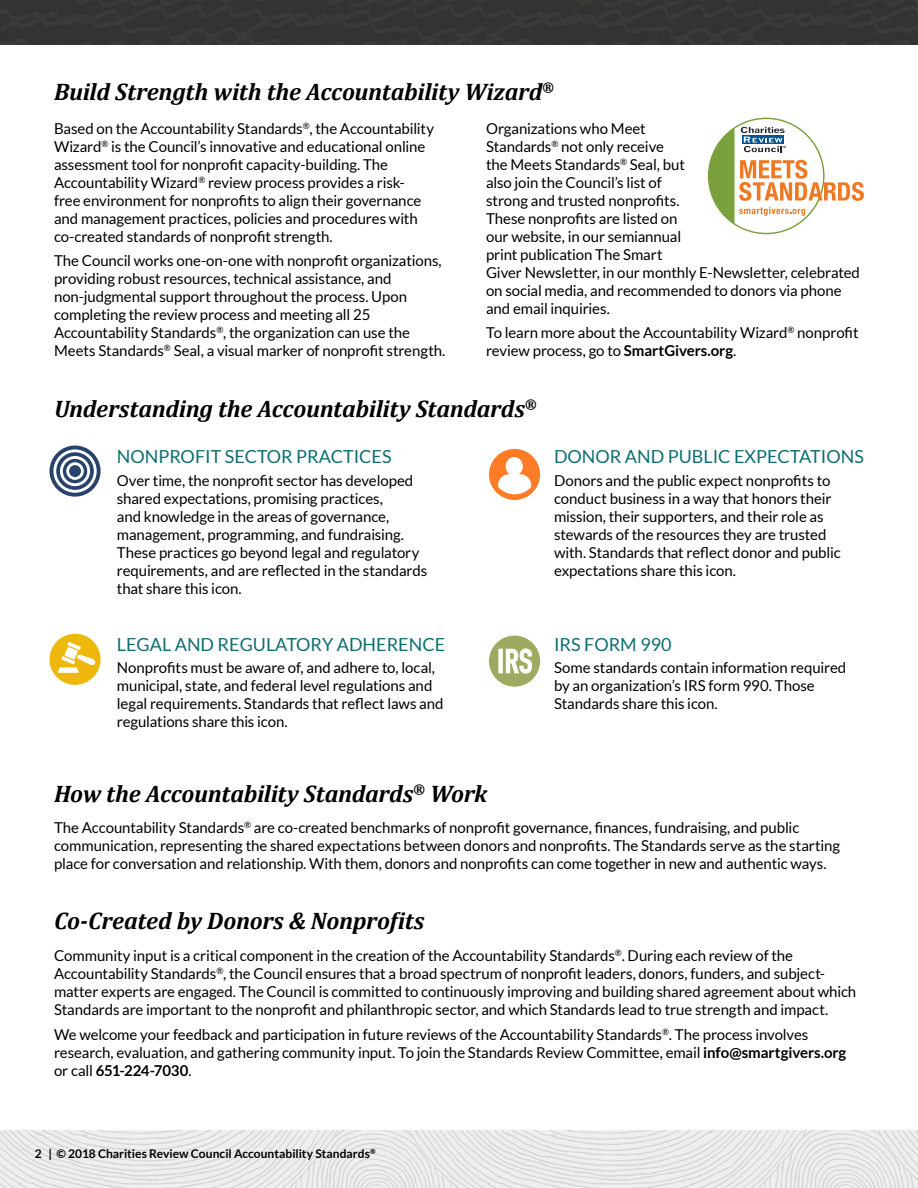
<style>
.page{position:relative;width:918px;height:1188px;background:#fff}
.page>*{position:absolute;margin:0;border:0;box-sizing:border-box;transform-origin:0 0}
.t1{font:italic 700 24px "Cambria";letter-spacing:-.01em;color:#000001}
.Blue_Subhead{font:18px "Lato";color:#0f6e70}
.t2{font:15px/18px "Lato";letter-spacing:-.005em;color:#000001}
.t3{font:700 12px "Lato";color:#000001}
.s1{font-weight:700}
</style>
<div class="page">
<img style="left:0;top:1131px;width:918px;height:57px">
<img style="left:0;top:0;width:918px;height:44px">
<div style="left:489px;top:449px;width:51px;height:51px;background:#ff7c26;border-radius:50%"></div>
<svg style="left:498px;top:457px;width:33px;height:37px"></svg>
<div style="left:489px;top:636px;width:51px;height:51px;background:#9eaa5f;border-radius:50%"></div>
<svg style="left:499px;top:649px;width:4px;height:24px"></svg>
<svg style="left:506px;top:649px;width:26px;height:24px"></svg>
<div style="left:50px;top:446px;width:51px;height:51px;background:#28436b;border-radius:50%"></div>
<svg style="left:53px;top:449px;width:44px;height:44px"></svg>
<svg style="left:709px;top:118px;width:115px;height:116px"></svg>
<svg style="left:709px;top:127px;width:155px;height:97px"></svg>
<div style="left:50px;top:634px;width:51px;height:51px;background:#edb80b;border-radius:50%"></div>
<svg style="left:58px;top:642px;width:37px;height:31px"></svg>
<p class="t1" style="left:54px;top:75px;width:501px">Build Strength with the Accountability Wizard<sup>®</sup></p>
<p class="t2" style="left:54px;top:119px;width:382px">Based on the Accountability Standards<sup>®</sup>, the Accountability Wizard<sup>®</sup> is the Council’s innovative and educational online assessment tool for nonprofit capacity-building. The Accountability Wizard<sup>®</sup> review process provides a risk&shy;free environment for nonprofits to align their governance and management practices, policies and procedures with co-created standards of nonprofit strength.</p>
<p class="t2" style="left:54px;top:252px;width:393px">The Council works one-on-one with nonprofit organizations, providing robust resources, technical assistance, and non-judgmental support throughout the process. Upon completing the review process and meeting all 25<br>Accountability Standards<sup>®</sup>, the organization can use the Meets Standards<sup>®</sup> Seal, a visual marker of nonprofit strength.</p>
<p class="t2" style="left:486px;top:119px;width:376px">Organizations who Meet<br>Standards<sup>®</sup> not only receive<br>the Meets Standards<sup>®</sup> Seal, but<br>also join the Council’s list of<br>strong and trusted nonprofits.<br>These nonprofits are listed on<br>our website, in our semiannual<br>print publication The Smart<br>Giver Newsletter, in our monthly E-Newsletter, celebrated on social media, and recommended to donors via phone and email inquiries.</p>
<p class="t2" style="left:486px;top:324px;width:374px">To learn more about the Accountability Wizard<sup>®</sup> nonprofit review process, go to <span class="s1">SmartGivers.org</span>.</p>
<p class="t1" style="left:54px;top:392px;width:484px">Understanding the Accountability Standards<sup>®</sup></p>
<p class="Blue_Subhead" style="left:117px;top:447px;width:276px">NONPROFIT SECTOR PRACTICES</p>
<p class="t2" style="left:117px;top:471px;width:312px">Over time, the nonprofit sector has developed shared expectations, promising practices,<br>and knowledge in the areas of governance, management, programming, and fundraising.<br>These practices go beyond legal and regulatory requirements, and are reflected in the standards that share this icon.</p>
<p class="Blue_Subhead" style="left:117px;top:635px;width:330px">LEGAL AND REGULATORY ADHERENCE</p>
<p class="t2" style="left:117px;top:659px;width:328px">Nonprofits must be aware of, and adhere to, local, municipal, state, and federal level regulations and legal requirements. Standards that reflect laws and regulations share this icon.</p>
<p class="Blue_Subhead" style="left:554px;top:447px;width:311px">DONOR AND PUBLIC EXPECTATIONS</p>
<p class="t2" style="left:554px;top:471px;width:288px">Donors and the public expect nonprofits to conduct business in a way that honors their mission, their supporters, and their role as stewards of the resources they are trusted with. Standards that reflect donor and public expectations share this icon.</p>
<p class="Blue_Subhead" style="left:554px;top:635px;width:119px">IRS FORM 990</p>
<p class="t2" style="left:554px;top:659px;width:294px">Some standards contain information required by an organization’s IRS form 990. Those<br>Standards share this icon.</p>
<p class="t1" style="left:54px;top:777px;width:435px">How the Accountability Standards<sup>®</sup> Work</p>
<p class="t2" style="left:54px;top:819px;width:788px">The Accountability Standards<sup>®</sup> are co-created benchmarks of nonprofit governance, finances, fundraising, and public communication, representing the shared expectations between donors and nonprofits. The Standards serve as the starting place for conversation and relationship. With them, donors and nonprofits can come together in new and authentic ways.</p>
<p class="t1" style="left:54px;top:904px;width:372px">Co-Created by Donors &amp; Nonprofits</p>
<p class="t2" style="left:54px;top:946px;width:804px">Community input is a critical component in the creation of the Accountability Standards<sup>®</sup>. During each review of the Accountability Standards<sup>®</sup>, the Council ensures that a broad spectrum of nonprofit leaders, donors, funders, and subject&shy;matter experts are engaged. The Council is committed to continuously improving and building shared agreement about which Standards are important to the nonprofit and philanthropic sector, and which Standards lead to true strength and impact.</p>
<p class="t2" style="left:54px;top:1025px;width:794px">We welcome your feedback and participation in future reviews of the Accountability Standards<sup>®</sup>. The process involves research, evaluation, and gathering community input. To join the Standards Review Committee, email <span class="s1">info@smartgivers.org </span>or call <span class="s1">651-224-7030</span>.</p>
<p class="t3" style="left:35px;top:1147px;width:342px">2 | © 2018 Charities Review Council Accountability Standards<sup>®</sup></p>
</div>
